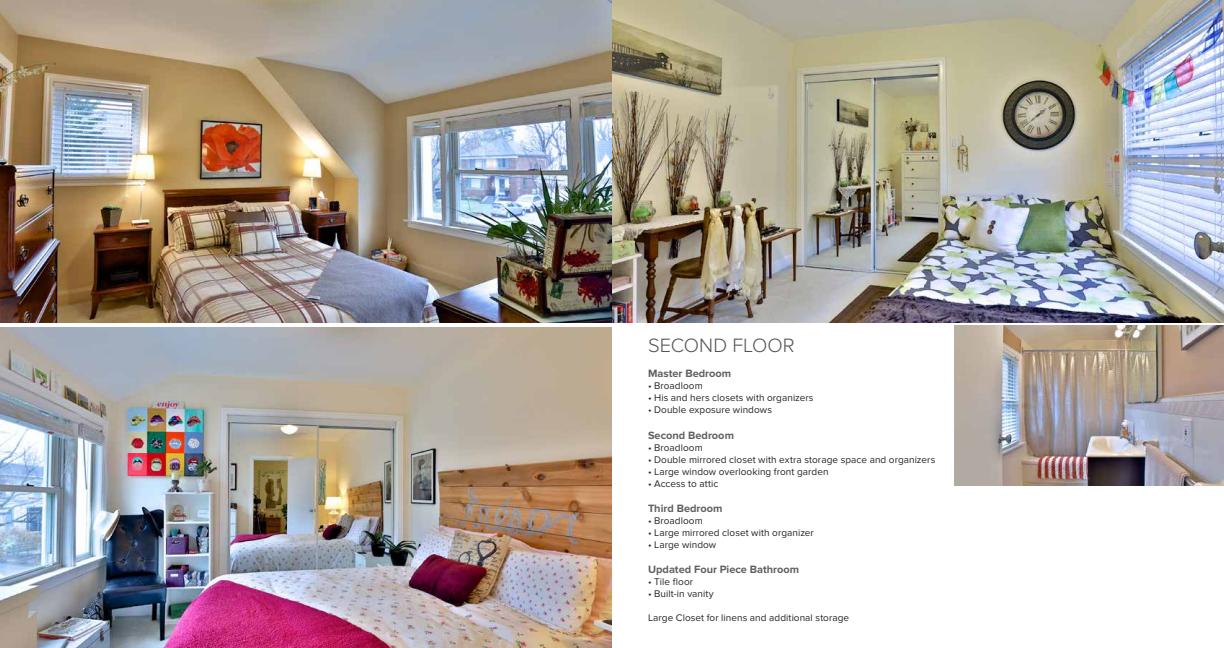
<style>
.page{position:relative;width:1224px;height:648px;background:#fff}
.page>*{position:absolute;margin:0;border:0;box-sizing:border-box;transform-origin:0 0}
.t1{font:300 20px "Proxima Nova";letter-spacing:-.005em;color:#535454}
.t2{font:700 11px "Proxima Nova";color:#5f6060}
.t3{font:10px "Proxima Nova";letter-spacing:.01em;color:#252525}
</style>
<div class="page">
<img style="left:0;top:0;width:612px;height:322px">
<img style="left:0;top:328px;width:612px;height:320px">
<img style="left:954px;top:326px;width:270px;height:159px">
<img style="left:612px;top:0;width:612px;height:322px">
<h1 class="t1" style="left:648px;top:334px;width:148px">SECOND FLOOR</h1>
<p class="t2" style="left:648px;top:368px;width:85px">Master Bedroom</p>
<p class="t3" style="left:648px;top:380px;width:56px">• Broadloom</p>
<p class="t3" style="left:648px;top:392px;width:167px">• His and hers closets with organizers</p>
<p class="t3" style="left:648px;top:404px;width:126px">• Double exposure windows</p>
<p class="t2" style="left:648px;top:429px;width:88px">Second Bedroom</p>
<p class="t3" style="left:648px;top:442px;width:56px">• Broadloom</p>
<p class="t3" style="left:648px;top:454px;width:289px">• Double mirrored closet with extra storage space and organizers</p>
<p class="t3" style="left:648px;top:466px;width:182px">• Large window overlooking front garden</p>
<p class="t3" style="left:648px;top:478px;width:72px">• Access to attic</p>
<p class="t2" style="left:648px;top:502px;width:76px">Third Bedroom</p>
<p class="t3" style="left:648px;top:515px;width:56px">• Broadloom</p>
<p class="t3" style="left:648px;top:527px;width:167px">• Large mirrored closet with organizer</p>
<p class="t3" style="left:648px;top:539px;width:70px">• Large window</p>
<p class="t2" style="left:648px;top:563px;width:153px">Updated Four Piece Bathroom</p>
<p class="t3" style="left:648px;top:576px;width:47px">• Tile floor</p>
<p class="t3" style="left:648px;top:588px;width:67px">• Built-in vanity</p>
<p class="t3" style="left:648px;top:612px;width:203px">Large Closet for linens and additional storage</p>
</div>
